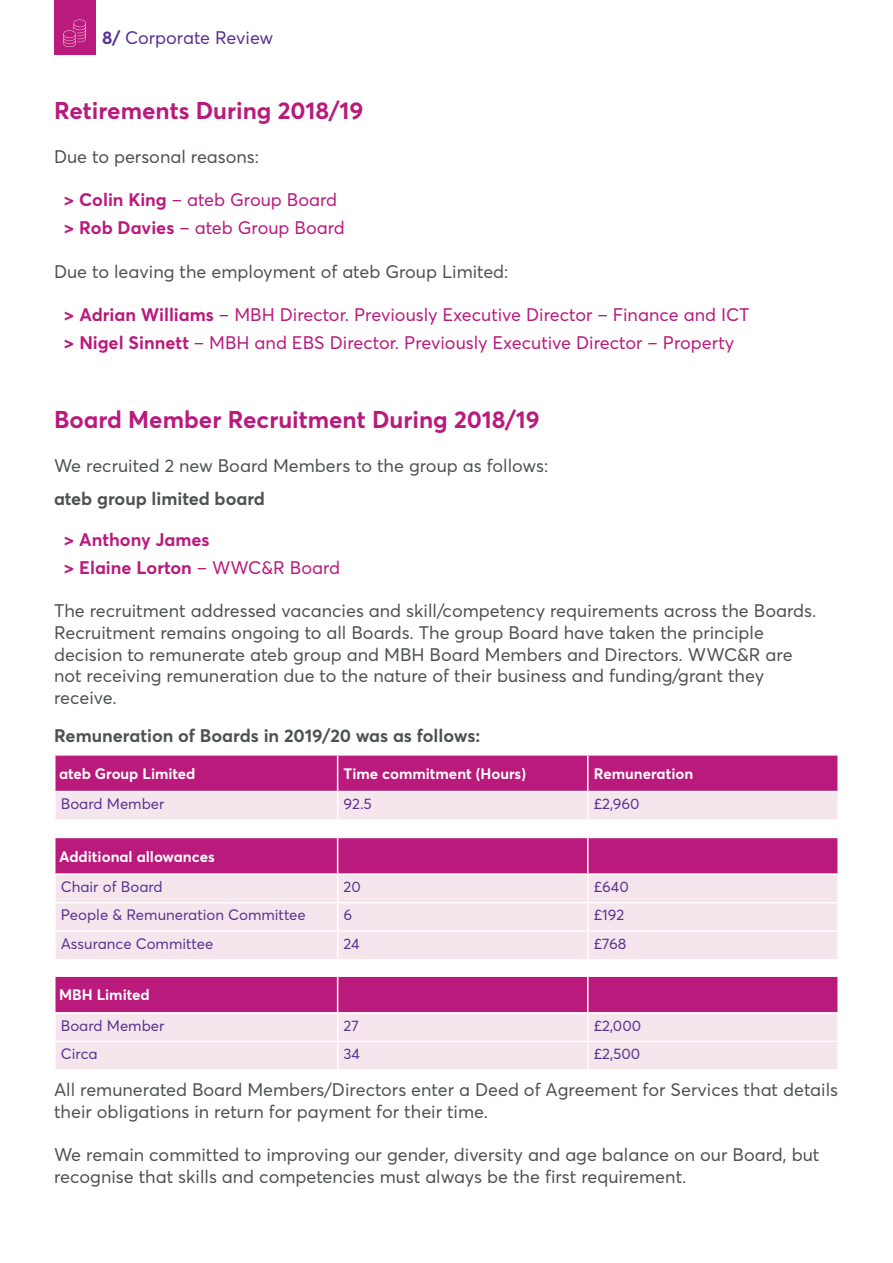
<style>
.page{position:relative;width:893px;height:1263px;background:#fff}
.page>*{position:absolute;margin:0;border:0;box-sizing:border-box;transform-origin:0 0}
.t1{font:700 24px "Averta";color:#b91a7c}
.t2{font:18px/21.6px "Averta";color:#4f5253}
.t3{font:18px/28.5px "Averta";color:#b91a7c}
.t4{font:700 18px "Averta";color:#4f5253}
.t5{font:700 18px/28.5px "Averta";color:#b91a7c}
.t6{font:18px "Averta";color:#593490}
.t7{font:15px "Averta";color:#593490}
.t8{font:700 15px "Averta";color:#fff}
.s1{font-weight:700}
.s2{font-weight:400}
</style>
<div class="page">
<div style="left:54px;top:0;width:41px;height:54px;background:#b91a7c"></div>
<svg style="left:63px;top:20px;width:23px;height:27px"></svg>
<svg style="left:55px;top:755px;width:783px;height:64px;background:#d477af"></svg>
<hr style="left:837px;top:792px;width:2px;height:27px;background:#fff">
<svg style="left:55px;top:837px;width:783px;height:122px;background:#e3aacc"></svg>
<hr style="left:837px;top:931px;width:2px;height:28px;background:#fff">
<hr style="left:56px;top:902px;width:282px;height:1px;background:#fff">
<hr style="left:338px;top:902px;width:250px;height:1px;background:#fff">
<hr style="left:588px;top:902px;width:249px;height:1px;background:#fff">
<hr style="left:56px;top:930px;width:282px;height:2px;background:#fff">
<hr style="left:338px;top:930px;width:250px;height:2px;background:#fff">
<hr style="left:588px;top:930px;width:249px;height:2px;background:#fff">
<svg style="left:55px;top:976px;width:783px;height:93px;background:#de98c2"></svg>
<hr style="left:837px;top:1041px;width:2px;height:28px;background:#fff">
<hr style="left:56px;top:1041px;width:282px;height:1px;background:#fff">
<hr style="left:338px;top:1041px;width:250px;height:1px;background:#fff">
<hr style="left:588px;top:1041px;width:249px;height:1px;background:#fff">
<p class="t6" style="left:102px;top:26px;width:173px"><span class="s1">8/</span> Corporate Review</p>
<h1 class="t1" style="left:54px;top:96px;width:311px">Retirements During 2018/19</h1>
<p class="t2" style="left:54px;top:145px;width:207px">Due to personal reasons:</p>
<p class="t3" style="left:64px;top:185px;width:282px"><span class="s1">&gt; Colin King</span> – ateb Group Board <span class="s1">&gt; Rob Davies</span> – ateb Group Board</p>
<p class="t2" style="left:54px;top:260px;width:456px">Due to leaving the employment of ateb Group Limited:</p>
<p class="t3" style="left:64px;top:300px;width:687px"><span class="s1">&gt; Adrian Williams</span> – MBH Director. Previously Executive Director – Finance and ICT <span class="s1">&gt; Nigel Sinnett</span> – MBH and EBS Director. Previously Executive Director – Property</p>
<h1 class="t1" style="left:54px;top:405px;width:487px">Board Member Recruitment During 2018/19</h1>
<p class="t2" style="left:54px;top:454px;width:496px">We recruited 2 new Board Members to the group as follows:</p>
<p class="t4" style="left:54px;top:487px;width:213px">ateb group limited board</p>
<p class="t5" style="left:64px;top:525px;width:278px">&gt; Anthony James<br>&gt; Elaine Lorton <span class="s2">– WWC&amp;R Board</span></p>
<p class="t2" style="left:54px;top:600px;width:764px">The recruitment addressed vacancies and skill/competency requirements across the Boards.<br>Recruitment remains ongoing to all Boards. The group Board have taken the principle decision to remunerate ateb group and MBH Board Members and Directors. WWC&amp;R are not receiving remuneration due to the nature of their business and funding/grant they receive.</p>
<p class="t4" style="left:54px;top:724px;width:428px">Remuneration of Boards in 2019/20 was as follows:</p>
<p class="t8" style="left:59px;top:764px;width:138px">ateb Group Limited</p>
<p class="t8" style="left:344px;top:764px;width:184px">Time commitment (Hours)</p>
<p class="t8" style="left:594px;top:764px;width:101px">Remuneration</p>
<p class="t7" style="left:61px;top:795px;width:105px">Board Member</p>
<p class="t7" style="left:344px;top:795px;width:30px">92.5</p>
<p class="t7" style="left:594px;top:795px;width:47px">£2,960</p>
<p class="t8" style="left:59px;top:847px;width:157px">Additional allowances</p>
<p class="t7" style="left:61px;top:877px;width:104px">Chair of Board</p>
<p class="t7" style="left:344px;top:877px;width:19px">20</p>
<p class="t7" style="left:594px;top:877px;width:37px">£640</p>
<p class="t7" style="left:61px;top:906px;width:246px">People &amp; Remuneration Committee</p>
<p class="t7" style="left:344px;top:906px;width:10px">6</p>
<p class="t7" style="left:594px;top:906px;width:32px">£192</p>
<p class="t7" style="left:61px;top:934px;width:154px">Assurance Committee</p>
<p class="t7" style="left:344px;top:934px;width:18px">24</p>
<p class="t7" style="left:594px;top:934px;width:34px">£768</p>
<p class="t8" style="left:59px;top:985px;width:92px">MBH Limited</p>
<p class="t7" style="left:61px;top:1016px;width:105px">Board Member</p>
<p class="t7" style="left:344px;top:1016px;width:17px">27</p>
<p class="t7" style="left:594px;top:1016px;width:49px">£2,000</p>
<p class="t7" style="left:61px;top:1044px;width:38px">Circa</p>
<p class="t7" style="left:344px;top:1044px;width:18px">34</p>
<p class="t7" style="left:594px;top:1044px;width:48px">£2,500</p>
<p class="t2" style="left:54px;top:1079px;width:786px">All remunerated Board Members/Directors enter a Deed of Agreement for Services that details their obligations in return for payment for their time.</p>
<p class="t2" style="left:54px;top:1144px;width:767px">We remain committed to improving our gender, diversity and age balance on our Board, but recognise that skills and competencies must always be the first requirement.</p>
</div>
